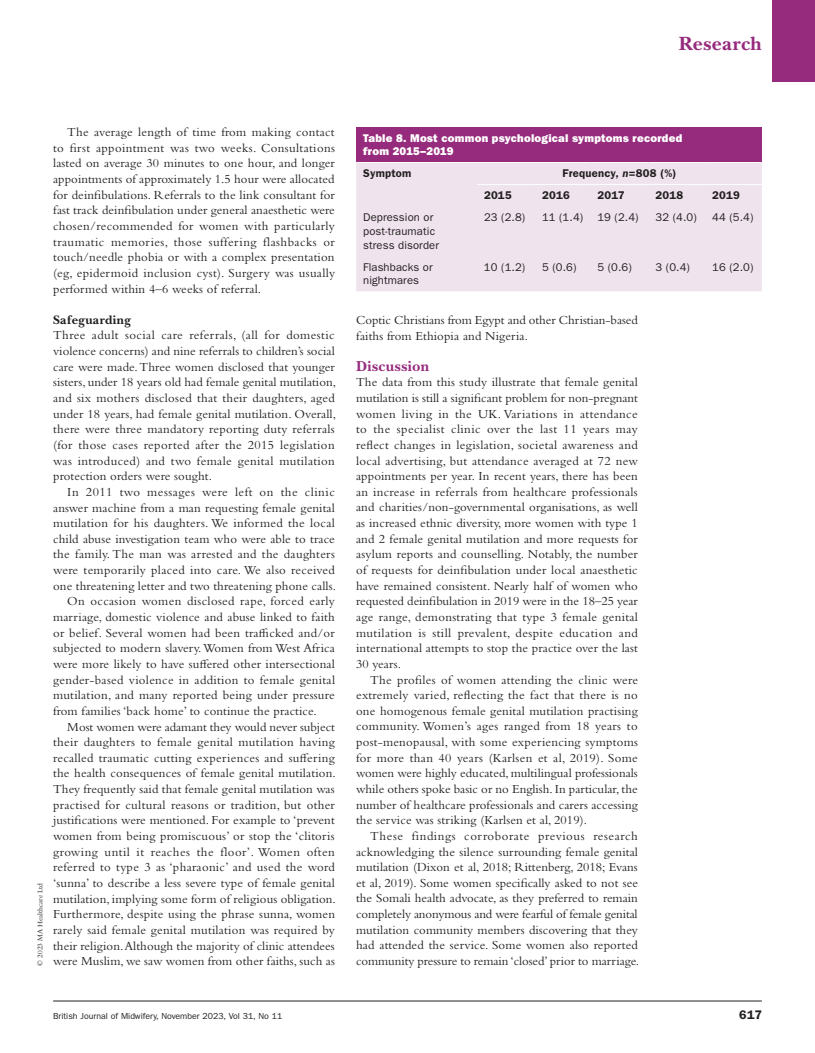
<style>
.page{position:relative;width:815px;height:1053px;background:#fff}
.page>*{position:absolute;margin:0;border:0;box-sizing:border-box;transform-origin:0 0}
.t1{font:700 20px "New Baskerville Std";letter-spacing:.02em;color:#962b7d}
.t2{font:700 15px "New Baskerville Std";letter-spacing:.025em;color:#962b7d}
.t3{font:12.75px/15.6px "Bembo Std";letter-spacing:.01em;color:#231f20;text-align:justify}
.t4{font:12.75px "Bembo Std";letter-spacing:.035em;color:#231f20}
.t5{font:12.75px "Bembo Std";letter-spacing:.04em;color:#231f20}
.t6{font:700 12.75px "New Baskerville Std";letter-spacing:.03em;color:#231f20}
.t7{font:600 12.5px "ITC Franklin Gothic Std";color:#231f20}
.t8{font:11.25px/13.8px "ITC Franklin Gothic Std";letter-spacing:.01em;color:#231f20}
.t9{font:11.25px/13.8px "ITC Franklin Gothic Std Hvy";letter-spacing:.02em;color:#fff}
.t10{font:600 11.25px "ITC Franklin Gothic Std";letter-spacing:.02em;color:#231f20}
.t11{font:8.75px "ITC Franklin Gothic Std";color:#231f20}
.t12{font:7.5px "Bembo Std";color:#231f20}
.s1{font-style:italic}
</style>
<div class="page">
<hr style="left:53px;top:1000px;width:709px;height:1px;background:#231f20">
<div style="left:772px;top:0;width:43px;height:81px;background:#962b7d"></div>
<div style="left:356px;top:127px;width:406px;height:35px;background:#962b7d"></div>
<div style="left:356px;top:163px;width:406px;height:128px;background:#efe4ee"></div>
<hr style="left:477px;top:184px;width:58px;height:1px;background:#fff">
<hr style="left:535px;top:184px;width:55px;height:1px;background:#fff">
<hr style="left:590px;top:184px;width:58px;height:1px;background:#fff">
<hr style="left:648px;top:184px;width:57px;height:1px;background:#fff">
<hr style="left:705px;top:184px;width:57px;height:1px;background:#fff">
<h1 class="t1" style="left:679px;top:31px;width:85px">Research</h1>
<p class="t12" style="left:36px;top:965px;width:84px;rotate:-90deg">© 2023 MA Healthcare Ltd</p>
<p class="t3" style="left:53px;top:124px;width:283px;text-indent:14px">The average length of time from making contact to first appointment was two weeks. Consultations lasted on average 30 minutes to one hour, and longer appointments of approximately 1.5 hour were allocated for deinfibulations. Referrals to the link consultant for fast track deinfibulation under general anaesthetic were chosen/recommended for women with particularly traumatic memories, those suffering flashbacks or touch/needle phobia or with a complex presentation (eg, epidermoid inclusion cyst). Surgery was usually performed within 4–6 weeks of referral.</p>
<p class="t6" style="left:53px;top:312px;width:79px">Safeguarding</p>
<p class="t3" style="left:53px;top:327px;width:285px">Three adult social care referrals, (all for domestic violence concerns) and nine referrals to children’s social care were made. Three women disclosed that younger sisters, under 18 years old had female genital mutilation, and six mothers disclosed that their daughters, aged under 18 years, had female genital mutilation. Overall, there were three mandatory reporting duty referrals (for those cases reported after the 2015 legislation was introduced) and two female genital mutilation protection orders were sought.</p>
<p class="t5" style="left:67px;top:484px;width:269px">In 2011 two messages were left on the clinic</p>
<p class="t3" style="left:53px;top:499px;width:283px">answer machine from a man requesting female genital</p>
<p class="t3" style="left:53px;top:515px;width:283px">mutilation for his daughters. We informed the local</p>
<p class="t3" style="left:53px;top:530px;width:283px">child abuse investigation team who were able to trace</p>
<p class="t3" style="left:53px;top:546px;width:283px">the family. The man was arrested and the daughters</p>
<p class="t3" style="left:53px;top:562px;width:283px">were temporarily placed into care. We also received</p>
<p class="t3" style="left:53px;top:577px;width:284px">one threatening letter and two threatening phone calls.</p>
<p class="t3" style="left:67px;top:593px;width:269px">On occasion women disclosed rape, forced early</p>
<p class="t3" style="left:53px;top:609px;width:283px">marriage, domestic violence and abuse linked to faith</p>
<p class="t3" style="left:53px;top:624px;width:283px">or belief. Several women had been trafficked and/or</p>
<p class="t3" style="left:53px;top:640px;width:283px">subjected to modern slavery. Women from West Africa</p>
<p class="t3" style="left:53px;top:655px;width:283px">were more likely to have suffered other intersectional</p>
<p class="t3" style="left:53px;top:671px;width:283px">gender-based violence in addition to female genital</p>
<p class="t3" style="left:53px;top:687px;width:283px">mutilation, and many reported being under pressure</p>
<p class="t3" style="left:53px;top:702px;width:265px">from families ‘back home’ to continue the practice.</p>
<p class="t3" style="left:67px;top:718px;width:269px">Most women were adamant they would never subject</p>
<p class="t3" style="left:53px;top:734px;width:283px">their daughters to female genital mutilation having</p>
<p class="t3" style="left:53px;top:749px;width:283px">recalled traumatic cutting experiences and suffering</p>
<p class="t3" style="left:53px;top:765px;width:284px">the health consequences of female genital mutilation.</p>
<p class="t3" style="left:53px;top:781px;width:283px">They frequently said that female genital mutilation was</p>
<p class="t3" style="left:53px;top:796px;width:283px">practised for cultural reasons or tradition, but other</p>
<p class="t3" style="left:53px;top:812px;width:283px">justifications were mentioned. For example to ‘prevent</p>
<p class="t3" style="left:53px;top:827px;width:283px">women from being promiscuous’ or stop the ‘clitoris</p>
<p class="t4" style="left:53px;top:844px;width:283px">growing until it reaches the floor’. Women often</p>
<p class="t3" style="left:53px;top:859px;width:283px">referred to type 3 as ‘pharaonic’ and used the word</p>
<p class="t3" style="left:53px;top:874px;width:283px">‘sunna’ to describe a less severe type of female genital</p>
<p class="t3" style="left:53px;top:890px;width:284px">mutilation, implying some form of religious obligation.</p>
<p class="t3" style="left:53px;top:906px;width:283px">Furthermore, despite using the phrase sunna, women</p>
<p class="t3" style="left:53px;top:921px;width:283px">rarely said female genital mutilation was required by</p>
<p class="t3" style="left:53px;top:937px;width:283px">their religion. Although the majority of clinic attendees</p>
<p class="t3" style="left:53px;top:952px;width:283px">were Muslim, we saw women from other faiths, such as</p>
<p class="t9" style="left:363px;top:131px;width:321px">Table 8. Most common psychological symptoms recorded from 2015–2019</p>
<p class="t10" style="left:363px;top:167px;width:50px">Symptom</p>
<p class="t10" style="left:562px;top:167px;width:115px">Frequency, <span class="s1">n</span>=808 (%)</p>
<p class="t10" style="left:484px;top:189px;width:29px">2015</p>
<p class="t10" style="left:542px;top:189px;width:29px">2016</p>
<p class="t10" style="left:597px;top:189px;width:29px">2017</p>
<p class="t10" style="left:655px;top:189px;width:29px">2018</p>
<p class="t10" style="left:712px;top:189px;width:29px">2019</p>
<p class="t8" style="left:363px;top:210px;width:77px">Depression or post‑traumatic stress disorder</p>
<p class="t8" style="left:484px;top:210px;width:43px">23 (2.8)</p>
<p class="t8" style="left:542px;top:210px;width:43px">11 (1.4)</p>
<p class="t8" style="left:597px;top:210px;width:43px">19 (2.4)</p>
<p class="t8" style="left:655px;top:210px;width:43px">32 (4.0)</p>
<p class="t8" style="left:712px;top:210px;width:43px">44 (5.4)</p>
<p class="t8" style="left:363px;top:260px;width:71px">Flashbacks or nightmares</p>
<p class="t8" style="left:484px;top:260px;width:43px">10 (1.2)</p>
<p class="t8" style="left:542px;top:260px;width:36px">5 (0.6)</p>
<p class="t8" style="left:597px;top:260px;width:36px">5 (0.6)</p>
<p class="t8" style="left:655px;top:260px;width:36px">3 (0.4)</p>
<p class="t8" style="left:712px;top:260px;width:43px">16 (2.0)</p>
<p class="t3" style="left:356px;top:312px;width:283px">Coptic Christians from Egypt and other Christian‑based faiths from Ethiopia and Nigeria.</p>
<p class="t2" style="left:356px;top:357px;width:75px">Discussion</p>
<p class="t3" style="left:356px;top:374px;width:283px">The data from this study illustrate that female genital mutilation is still a significant problem for non-pregnant women living in the UK. Variations in attendance to the specialist clinic over the last 11 years may reflect changes in legislation, societal awareness and local advertising, but attendance averaged at 72 new appointments per year. In recent years, there has been an increase in referrals from healthcare professionals and charities/non-governmental organisations, as well as increased ethnic diversity, more women with type 1 and 2 female genital mutilation and more requests for asylum reports and counselling. Notably, the number of requests for deinfibulation under local anaesthetic have remained consistent. Nearly half of women who requested deinfibulation in 2019 were in the 18–25 year age range, demonstrating that type 3 female genital mutilation is still prevalent, despite education and international attempts to stop the practice over the last 30 years.</p>
<p class="t3" style="left:356px;top:671px;width:283px;text-indent:14px">The profiles of women attending the clinic were extremely varied, reflecting the fact that there is no one homogenous female genital mutilation practising community. Women’s ages ranged from 18 years to post‑menopausal, with some experiencing symptoms for more than 40 years (Karlsen et al, 2019). Some women were highly educated, multilingual professionals while others spoke basic or no English. In particular, the number of healthcare professionals and carers accessing the service was striking (Karlsen et al, 2019).</p>
<p class="t3" style="left:356px;top:827px;width:285px;text-indent:14px">These findings corroborate previous research acknowledging the silence surrounding female genital mutilation (Dixon et al, 2018; Rittenberg, 2018; Evans et al, 2019). Some women specifically asked to not see the Somali health advocate, as they preferred to remain completely anonymous and were fearful of female genital mutilation community members discovering that they had attended the service. Some women also reported community pressure to remain ‘closed’ prior to marriage.</p>
<p class="t11" style="left:53px;top:1010px;width:231px">British Journal of Midwifery, November 2023, Vol 31, No 11</p>
<p class="t7" style="left:739px;top:1007px;width:24px">617</p>
</div>
